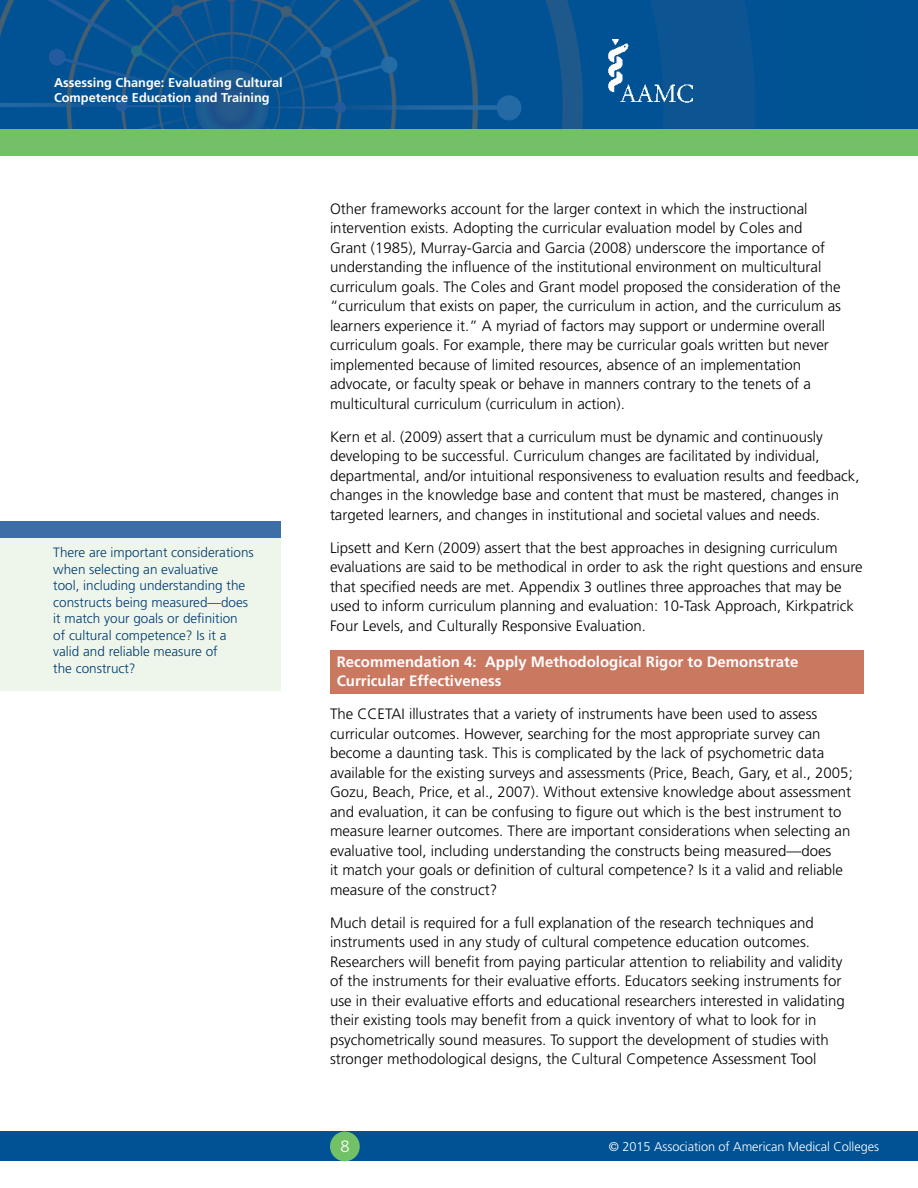
<style>
.page{position:relative;width:918px;height:1188px;background:#fff}
.page>*{position:absolute;margin:0;border:0;box-sizing:border-box;transform-origin:0 0}
.t1{font:300 16.5px "Frutiger";color:#fff}
.t2{font:300 15px/19.5px "Frutiger";color:#000}
.t3{font:700 15px/19.5px "Frutiger";color:#fff}
.t4{font:300 13.5px/16.5px "Frutiger";color:#003a6f}
.t5{font:700 12.75px/15.3px "Frutiger";color:#fff}
.t6{font:300 12.75px "Frutiger";letter-spacing:-.005em;color:#fff}
</style>
<div class="page">
<div style="left:904px;top:0;width:14px;height:142px;background:#005295"></div>
<div style="left:0;top:1132px;width:918px;height:29px;background:#005295"></div>
<div style="left:0;top:129px;width:918px;height:27px;background:#73c167"></div>
<div style="left:330px;top:1132px;width:30px;height:29px;background:#73c167;border-radius:50%"></div>
<img style="left:0;top:0;width:884px;height:129px">
<img style="left:606px;top:40px;width:87px;height:65px">
<div style="left:330px;top:650px;width:534px;height:44px;background:#cb7861"></div>
<div style="left:0;top:521px;width:280px;height:169px;background:#eef6ec"></div>
<div style="left:0;top:521px;width:280px;height:17px;background:#3d6ea8"></div>
<p class="t5" style="left:54px;top:75px;width:230px">Assessing Change: Evaluating Cultural<br>Competence Education and Training</p>
<p class="t4" style="left:53px;top:545px;width:202px">There are important considerations when selecting an evaluative<br>tool, including understanding the constructs being measured—does it match your goals or definition<br>of cultural competence? Is it a valid and reliable measure of<br>the construct?</p>
<p class="t2" style="left:330px;top:199px;width:513px">Other frameworks account for the larger context in which the instructional intervention exists. Adopting the curricular evaluation model by Coles and Grant (1985), Murray-Garcia and Garcia (2008) underscore the importance of understanding the influence of the institutional environment on multicultural curriculum goals. The Coles and Grant model proposed the consideration of the “curriculum that exists on paper, the curriculum in action, and the curriculum as learners experience it.” A myriad of factors may support or undermine overall curriculum goals. For example, there may be curricular goals written but never implemented because of limited resources, absence of an implementation advocate, or faculty speak or behave in manners contrary to the tenets of a multicultural curriculum (curriculum in action).</p>
<p class="t2" style="left:330px;top:427px;width:531px">Kern et al. (2009) assert that a curriculum must be dynamic and continuously developing to be successful. Curriculum changes are facilitated by individual, departmental, and/or intuitional responsiveness to evaluation results and feedback, changes in the knowledge base and content that must be mastered, changes in targeted learners, and changes in institutional and societal values and needs.</p>
<p class="t2" style="left:330px;top:538px;width:534px">Lipsett and Kern (2009) assert that the best approaches in designing curriculum evaluations are said to be methodical in order to ask the right questions and ensure that specified needs are met. Appendix 3 outlines three approaches that may be used to inform curriculum planning and evaluation: 10-Task Approach, Kirkpatrick Four Levels, and Culturally Responsive Evaluation.</p>
<p class="t3" style="left:337px;top:652px;width:463px">Recommendation 4: Apply Methodological Rigor to Demonstrate<br>Curricular Effectiveness</p>
<p class="t2" style="left:330px;top:705px;width:524px">The CCETAI illustrates that a variety of instruments have been used to assess curricular outcomes. However, searching for the most appropriate survey can become a daunting task. This is complicated by the lack of psychometric data available for the existing surveys and assessments (Price, Beach, Gary, et al., 2005; Gozu, Beach, Price, et al., 2007). Without extensive knowledge about assessment and evaluation, it can be confusing to figure out which is the best instrument to measure learner outcomes. There are important considerations when selecting an evaluative tool, including understanding the constructs being measured—does<br>it match your goals or definition of cultural competence? Is it a valid and reliable measure of the construct?</p>
<p class="t2" style="left:330px;top:913px;width:516px">Much detail is required for a full explanation of the research techniques and instruments used in any study of cultural competence education outcomes.<br>Researchers will benefit from paying particular attention to reliability and validity of the instruments for their evaluative efforts. Educators seeking instruments for use in their evaluative efforts and educational researchers interested in validating their existing tools may benefit from a quick inventory of what to look for in psychometrically sound measures. To support the development of studies with stronger methodological designs, the Cultural Competence Assessment Tool</p>
<p class="t1" style="left:340px;top:1137px;width:11px">8</p>
<p class="t6" style="left:609px;top:1139px;width:272px">© 2015 Association of American Medical Colleges</p>
</div>
